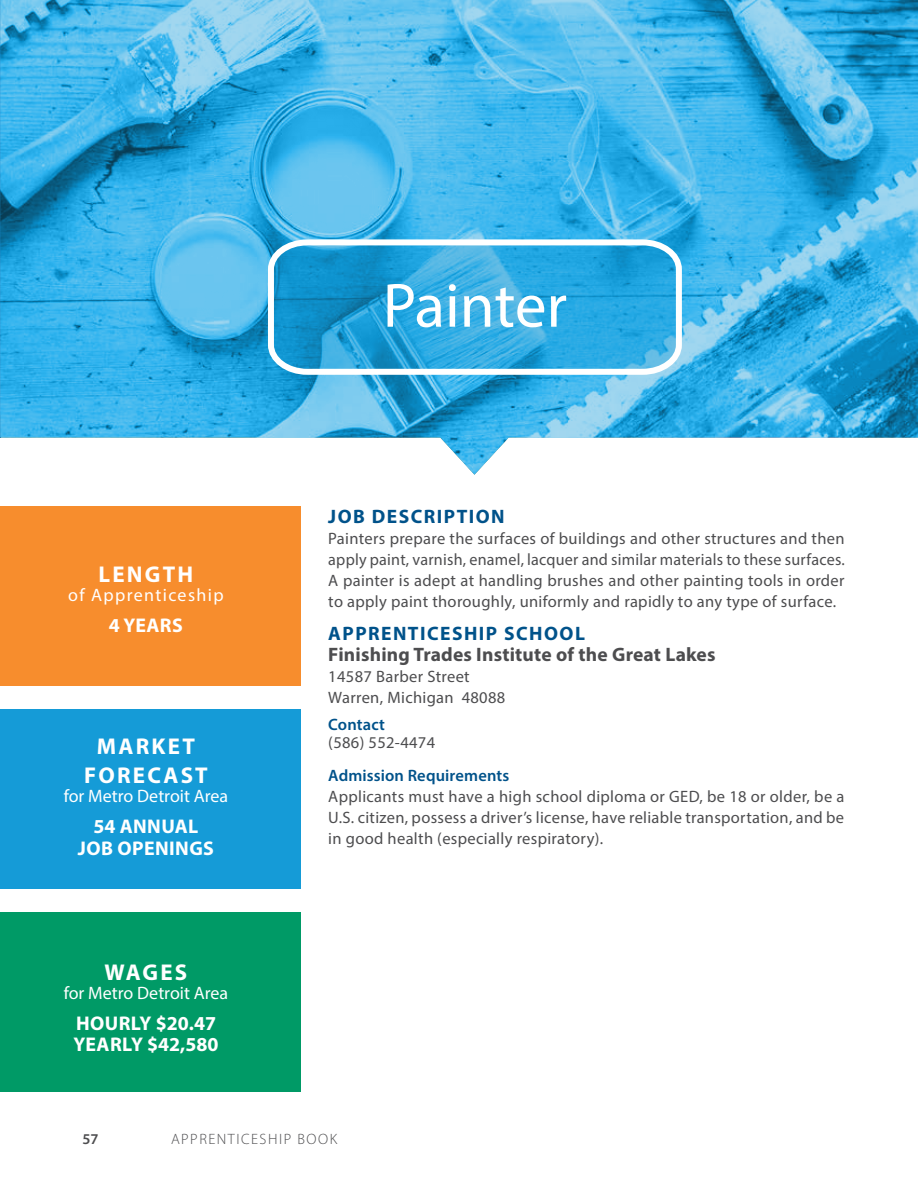
<style>
.page{position:relative;width:918px;height:1188px;background:#fff}
.page>*{position:absolute;margin:0;border:0;box-sizing:border-box;transform-origin:0 0}
.t1{font:63px "Myriad Pro";color:#fff}
.t2{font:700 22.95px/29.4px "Myriad Pro";letter-spacing:.095em;color:#fff;text-align:center}
.t3{font:700 19.8px/21.8px "Myriad Pro";letter-spacing:.02em;color:#fff;text-align:center}
.t4{font:700 19.8px/21.8px "Myriad Pro";color:#fff}
.t5{font:700 19.5px "Myriad Pro";letter-spacing:.01em;color:#4d4d4f}
.t6{font:700 19.5px "Myriad Pro";letter-spacing:.075em;color:#00528a}
.t7{font:18px "Myriad Pro";color:#fff}
.t8{font:18px "Myriad Pro";letter-spacing:.075em;color:#fff}
.t9{font:16.5px/21px "Myriad Pro";letter-spacing:.02em;color:#4d4d4f;text-align:justify}
.t10{font:600 16.5px "Myriad Pro";letter-spacing:.005em;color:#00528a}
.t11{font:300 15px "Myriad Pro";letter-spacing:.1em;color:#4d4d4f}
.t12{font:600 15px "Myriad Pro";color:#4d4d4f}
</style>
<div class="page">
<div style="left:0;top:506px;width:300px;height:180px;background:#f78d2d"></div>
<div style="left:0;top:709px;width:300px;height:180px;background:#159bd7"></div>
<div style="left:0;top:913px;width:300px;height:179px;background:#009a66"></div>
<svg style="left:0;top:0;width:918px;height:475px;background:#51b8e7"></svg>
<svg style="left:265px;top:236px;width:420px;height:142px;background:#3aabde"></svg>
<h2 class="t2" style="left:99px;top:559px;width:96px">LENGTH</h2>
<p class="t8" style="left:68px;top:584px;width:157px">of Apprenticeship</p>
<p class="t3" style="left:109px;top:614px;width:75px">4 YEARS</p>
<h2 class="t2" style="left:84px;top:730px;width:125px">MARKET<br>FORECAST</h2>
<p class="t7" style="left:64px;top:785px;width:166px">for Metro Detroit Area</p>
<p class="t3" style="left:78px;top:815px;width:138px">54 ANNUAL<br>JOB OPENINGS</p>
<h2 class="t2" style="left:105px;top:957px;width:84px">WAGES</h2>
<p class="t7" style="left:64px;top:981px;width:166px">for Metro Detroit Area</p>
<p class="t4" style="left:74px;top:1011px;width:146px">HOURLY $20.47<br>YEARLY $42,580</p>
<h1 class="t1" style="left:383px;top:267px;width:186px">Painter</h1>
<p class="t6" style="left:328px;top:504px;width:178px">JOB DESCRIPTION</p>
<p class="t9" style="left:328px;top:528px;width:518px">Painters prepare the surfaces of buildings and other structures and then apply paint, varnish, enamel, lacquer and similar materials to these surfaces.<br>A painter is adept at handling brushes and other painting tools in order to apply paint thoroughly, uniformly and rapidly to any type of surface.</p>
<p class="t6" style="left:328px;top:621px;width:258px">APPRENTICESHIP SCHOOL</p>
<p class="t5" style="left:328px;top:642px;width:389px">Finishing Trades Institute of the Great Lakes</p>
<p class="t9" style="left:328px;top:666px;width:179px">14587 Barber Street<br>Warren, Michigan 48088</p>
<p class="t10" style="left:328px;top:714px;width:58px">Contact</p>
<p class="t9" style="left:328px;top:732px;width:108px">(586) 552-4474</p>
<p class="t10" style="left:328px;top:765px;width:183px">Admission Requirements</p>
<p class="t9" style="left:328px;top:786px;width:518px">Applicants must have a high school diploma or GED, be 18 or older, be a U.S. citizen, possess a driver’s license, have reliable transportation, and be in good health (especially respiratory).</p>
<p class="t12" style="left:82px;top:1130px;width:18px">57</p>
<p class="t11" style="left:171px;top:1130px;width:168px">APPRENTICESHIP BOOK</p>
</div>
